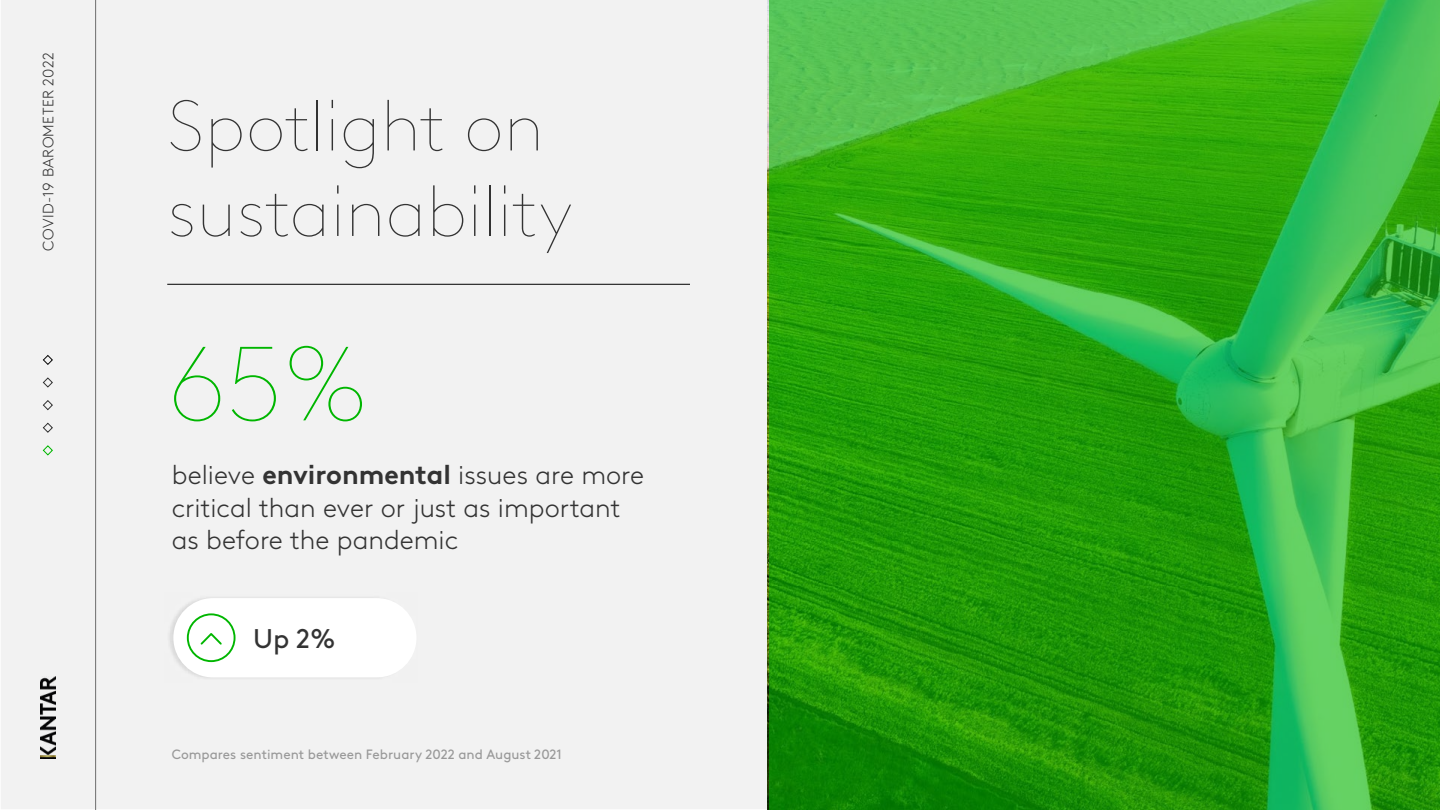
<style>
.page{position:relative;width:1440px;height:810px;background:#fff}
.page>*{position:absolute;margin:0;border:0;box-sizing:border-box;transform-origin:0 0}
.t1{font:100 105px "Kantar Brown";color:#00b600}
.t2{font:100 71.25px/85.5px "Kantar Brown";color:#333}
.t3{font:300 27px/32.4px "Kantar Brown";color:#333}
.t4{font:27px "Kantar Brown";color:#333}
.t5{font:300 15px "Kantar Brown";letter-spacing:.025em;color:#333}
.t6{font:13.5px "Kantar Brown";color:#999}
.s1{font-weight:700}
</style>
<div class="page">
<div style="left:1px;top:0;width:766px;height:809px;background:#f2f2f2"></div>
<svg style="left:43px;top:355px;width:10px;height:11px"></svg>
<svg style="left:43px;top:377px;width:10px;height:11px"></svg>
<svg style="left:43px;top:399px;width:10px;height:12px"></svg>
<svg style="left:43px;top:422px;width:10px;height:12px"></svg>
<svg style="left:43px;top:445px;width:10px;height:10px"></svg>
<hr style="left:95px;top:0;width:1px;height:810px;background:#333">
<img style="left:40px;top:677px;width:16px;height:82px">
<svg style="left:769px;top:0;width:671px;height:810px;background:#2fa61d"></svg>
<hr style="left:167px;top:284px;width:523px;height:1px;background:#000">
<img style="left:164px;top:593px;width:254px;height:89px">
<div style="left:173px;top:598px;width:243px;height:79px;background:#fff;border-radius:40px"></div>
<div style="left:187px;top:613px;width:49px;height:49px;border:2px solid #00b600;border-radius:50%"></div>
<svg style="left:200px;top:633px;width:22px;height:12px"></svg>
<p class="t5" style="left:37px;top:251px;width:200px;rotate:-90deg">COVID-19 BAROMETER 2022</p>
<h2 class="t2" style="left:167px;top:78px;width:407px">Spotlight on sustainability</h2>
<h1 class="t1" style="left:167px;top:308px;width:203px">65%</h1>
<p class="t3" style="left:172px;top:457px;width:474px">believe <span class="s1">environmental</span> issues are more critical than ever or just as important as before the pandemic</p>
<p class="t4" style="left:253px;top:618px;width:84px">Up 2%</p>
<p class="t6" style="left:172px;top:744px;width:392px">Compares sentiment between February 2022 and August 2021</p>
</div>
